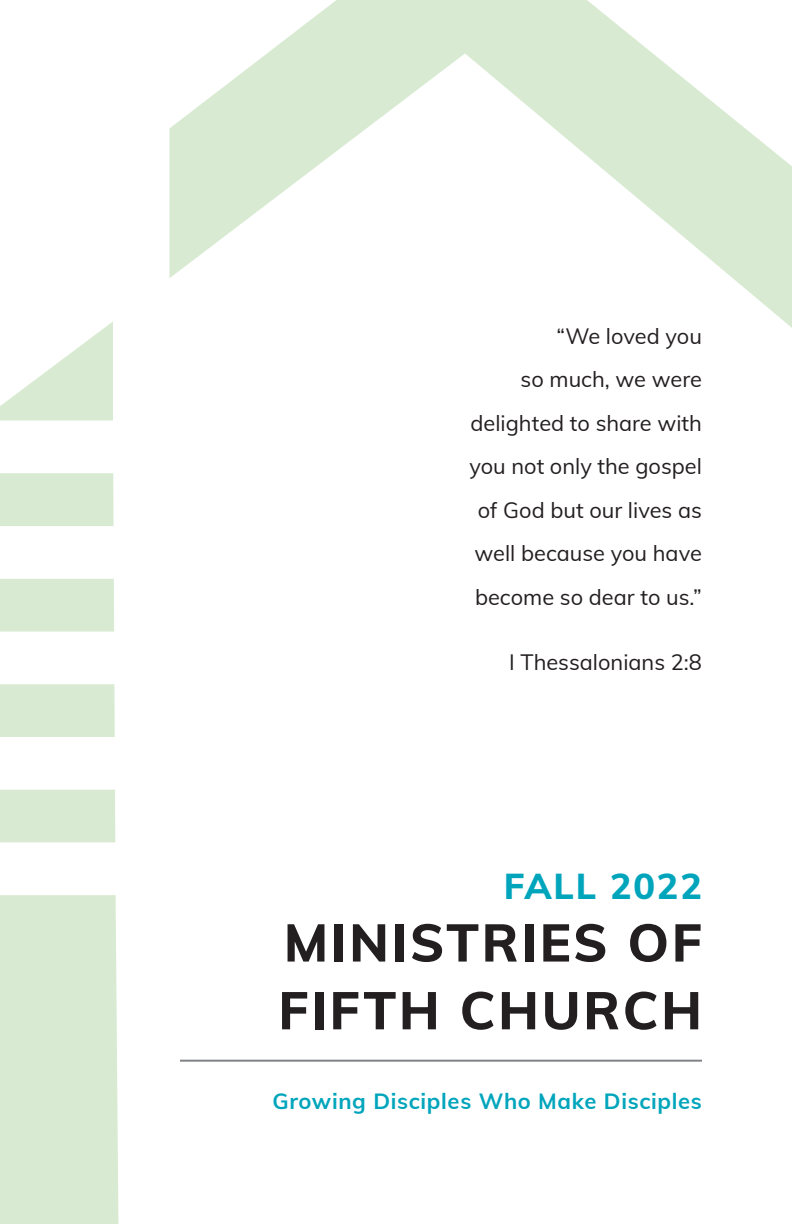
<style>
.page{position:relative;width:792px;height:1224px;background:#fff}
.page>*{position:absolute;margin:0;border:0;box-sizing:border-box;transform-origin:0 0}
.t1{font:800 52.4px/67.8px "Mulish";letter-spacing:.05em;color:#231f20}
.t2{font:800 36px "Mulish";letter-spacing:.05em;color:#00a5bc}
.t3{font:700 22px "Mulish";letter-spacing:.03em;color:#00a5bc}
.t4{font:21.8px/43.6px "Mulish";color:#231f20;text-align:right}
</style>
<div class="page">
<svg style="left:169px;top:0;width:623px;height:328px"></svg>
<div style="left:0;top:579px;width:114px;height:53px;background:#d8ebd2"></div>
<div style="left:0;top:684px;width:115px;height:53px;background:#d8ebd2"></div>
<div style="left:0;top:473px;width:114px;height:53px;background:#d8ebd2"></div>
<div style="left:0;top:790px;width:115px;height:52px;background:#d8ebd2"></div>
<div style="left:0;top:895px;width:118px;height:329px;background:#d8ebd2"></div>
<svg style="left:0;top:322px;width:113px;height:98px"></svg>
<hr style="left:180px;top:1060px;width:522px;height:2px;background:#808285">
<p class="t4" style="left:469px;top:313px;width:234px">“We loved you<br>so much, we were delighted to share with you not only the gospel of God but our lives as well because you have become so dear to us.”</p>
<p class="t4" style="left:509px;top:640px;width:194px">I Thessalonians 2:8</p>
<p class="t2" style="left:504px;top:860px;width:200px">FALL 2022</p>
<p class="t1" style="left:278px;top:906px;width:425px">MINISTRIES OF<br>FIFTH CHURCH</p>
<p class="t3" style="left:272px;top:1085px;width:431px">Growing Disciples Who Make Disciples</p>
</div>
